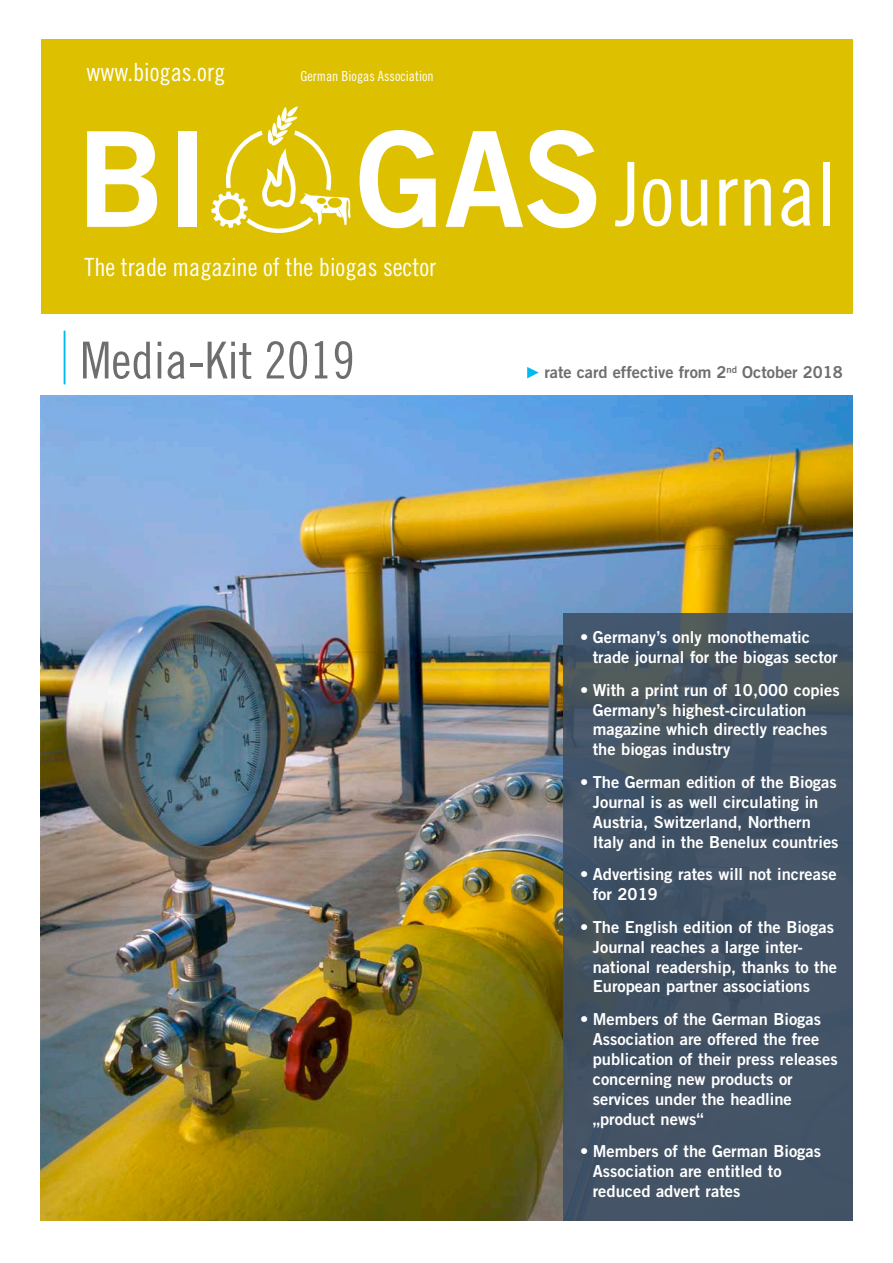
<style>
.page{position:relative;width:893px;height:1263px;background:#fff}
.page>*{position:absolute;margin:0;border:0;box-sizing:border-box;transform-origin:0 0}
.t1{font:88.2px "Trade Gothic Cond Eighteen";color:#fff}
.t2{font:51px "Trade Gothic Cond Eighteen";color:#6e6e6e}
.t3{font:25.05px "Trade Gothic Cond Eighteen";color:#fff}
.t4{font:16.5px/20px "Trade Gothic Bold Two";color:#fff}
.t5{font:16.35px "Trade Gothic Bold Two";color:#6e6e6e}
.t6{font:13.95px "Trade Gothic Cond Eighteen";color:#fff}
.s1{font-family:"Trade Gothic Bold Two";font-size:132.3px}
</style>
<div class="page">
<img style="left:41px;top:395px;width:811px;height:825px">
<div style="left:41px;top:39px;width:811px;height:275px;background:#ddc100"></div>
<svg style="left:211px;top:106px;width:140px;height:127px"></svg>
<svg style="left:527px;top:367px;width:12px;height:11px"></svg>
<hr style="left:64px;top:331px;width:1px;height:53px;background:#02baee">
<div style="left:563px;top:613px;width:289px;height:607px;background:#3e5065"></div>
<h3 class="t3" style="left:87px;top:57px;width:140px">www.biogas.org</h3>
<p class="t6" style="left:300px;top:68px;width:135px">German Biogas Association</p>
<h1 class="t1" style="left:77px;top:142px;width:761px"><span class="s1">BI GAS</span>Journal</h1>
<h3 class="t3" style="left:85px;top:253px;width:353px">The trade magazine of the biogas sector</h3>
<h2 class="t2" style="left:80px;top:330px;width:276px">Media-Kit 2019</h2>
<p class="t5" style="left:544px;top:362px;width:300px">rate card effective from 2<sup>nd</sup> October 2018</p>
<p class="t4" style="left:593px;top:627px;width:246px;text-indent:-13px">• Germany’s only monothematic trade journal for the biogas sector</p>
<p class="t4" style="left:593px;top:679px;width:248px;text-indent:-13px">• With a print run of 10,000 copies<br>Germany’s highest-circulation magazine which directly reaches the biogas industry</p>
<p class="t4" style="left:593px;top:772px;width:247px;text-indent:-13px">• The German edition of the Biogas Journal is as well circulating in Austria, Switzerland, Northern Italy and in the Benelux countries</p>
<p class="t4" style="left:593px;top:864px;width:245px;text-indent:-13px">• Advertising rates will not increase for 2019</p>
<p class="t4" style="left:593px;top:917px;width:246px;text-indent:-13px">• The English edition of the Biogas Journal reaches a large inter&shy;national readership, thanks to the European partner associations</p>
<p class="t4" style="left:593px;top:1009px;width:246px;text-indent:-13px">• Members of the German Biogas<br>Association are offered the free publication of their press releases concerning new products or services under the headline „product news“</p>
<p class="t4" style="left:593px;top:1141px;width:230px;text-indent:-13px">• Members of the German Biogas<br>Association are entitled to reduced advert rates</p>
</div>
